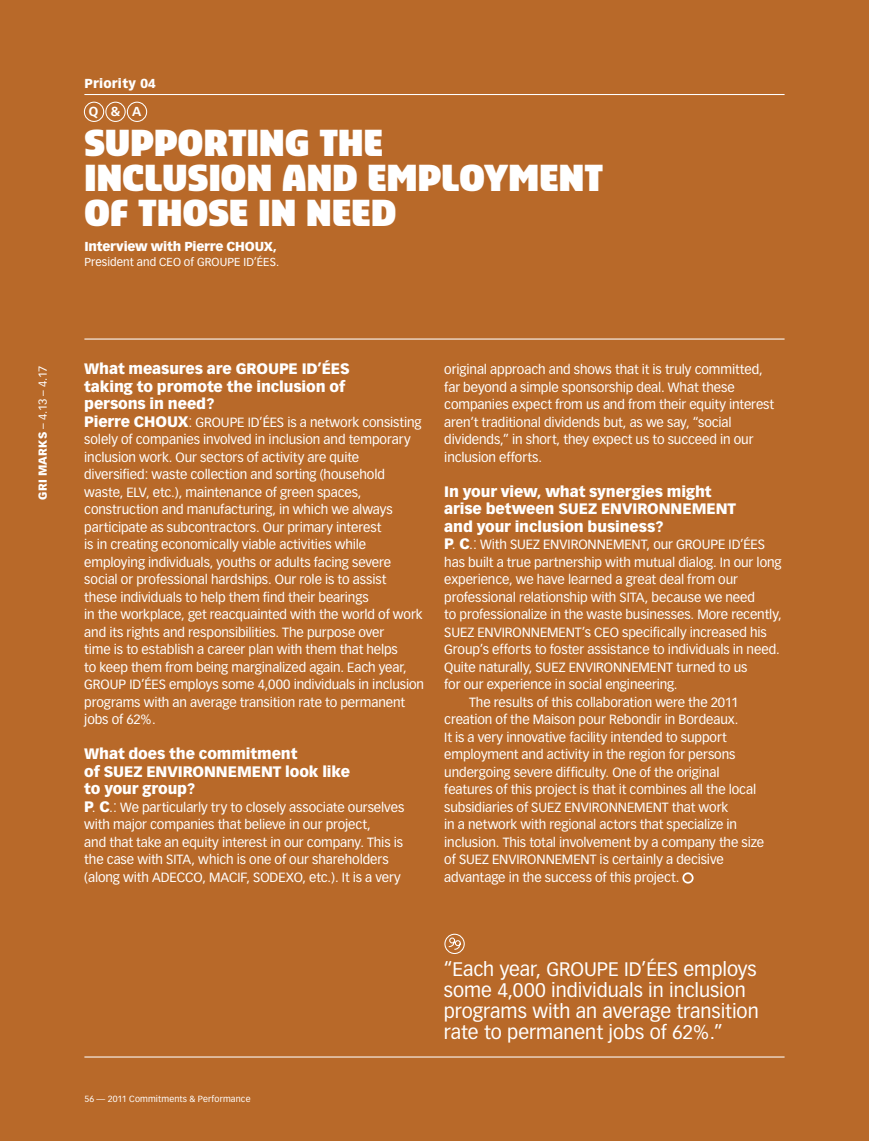
<style>
.page{position:relative;width:869px;height:1141px;background:#fff}
.page>*{position:absolute;margin:0;border:0;box-sizing:border-box;transform-origin:0 0}
.t1{font:900 35px/35px "Sansa Con Pro";letter-spacing:.005em;color:#fff}
.t2{font:19.25px/21px "Vectora LH";color:#fff}
.t3{font:900 14.88px/17.5px "Vectora LH";letter-spacing:-.01em;color:#fff}
.t4{font:13.12px/17.5px "Vectora LH";letter-spacing:-.005em;color:#fff}
.t5{font:900 12.78px "Vectora LH";letter-spacing:-.01em;color:#fff}
.t6{font:900 12.78px "Vectora LH";letter-spacing:.025em;color:#fff}
.t7{font:700 12.78px "Vectora LH";color:#fff}
.t8{font:11.38px "Vectora LH";letter-spacing:.005em;color:#fff}
.t9{font:11.38px "Vectora LT";color:#fff}
.t10{font:8.75px "Vectora LH";letter-spacing:.015em;color:#fff}
.s1{font-weight:900}
.s2{font-weight:900;font-size:14.88px}
.s3{font-weight:300;font-size:14.88px}
</style>
<div class="page">
<div style="left:0;top:0;width:868px;height:1141px;background:#b86929"></div>
<hr style="left:84px;top:1056px;width:700px;height:1px;background:#fff">
<div style="left:682px;top:872px;width:11px;height:12px;border:2px solid #fff;border-radius:50%"></div>
<svg style="left:83px;top:101px;width:65px;height:21px"></svg>
<svg style="left:444px;top:933px;width:21px;height:21px"></svg>
<hr style="left:84px;top:94px;width:700px;height:1px;background:#fff">
<hr style="left:84px;top:339px;width:700px;height:1px;background:#fff">
<p class="t6" style="left:84px;top:79px;width:73px">Priority 04</p>
<p class="t7" style="left:89px;top:106px;width:54px">Q&amp;A</p>
<p class="t1" style="left:84px;top:128px;width:520px">SUPPORTING THE<br>INCLUSION AND EMPLOYMENT<br>OF THOSE IN NEED</p>
<p class="t5" style="left:84px;top:241px;width:194px">Interview with Pierre CHOUX,</p>
<p class="t8" style="left:84px;top:257px;width:196px">President and CEO of GROUPE ID’ÉES.</p>
<p class="t9" style="left:38px;top:500px;width:135px;rotate:-90deg"><span class="s1">GRI MARKS</span> – 4.13 – 4.17</p>
<p class="t3" style="left:84px;top:361px;width:267px">What measures are GROUPE ID’ÉES taking to promote the inclusion of persons in need?</p>
<p class="t4" style="left:84px;top:414px;width:341px"><span class="s2">Pierre CHOUX</span><span class="s3">:</span> GROUPE ID’ÉES is a network consisting solely of companies involved in inclusion and temporary inclusion work. Our sectors of activity are quite diversified: waste collection and sorting (household waste, ELV, etc.), maintenance of green spaces, construction and manufacturing, in which we always participate as subcontractors. Our primary interest<br>is in creating economically viable activities while employing individuals, youths or adults facing severe social or professional hardships. Our role is to assist<br>these individuals to help them find their bearings<br>in the workplace, get reacquainted with the world of work and its rights and responsibilities. The purpose over<br>time is to establish a career plan with them that helps<br>to keep them from being marginalized again. Each year, GROUP ID’ÉES employs some 4,000 individuals in inclusion programs with an average transition rate to permanent jobs of 62%.</p>
<p class="t3" style="left:84px;top:746px;width:267px">What does the commitment<br>of SUEZ ENVIRONNEMENT look like to your group?</p>
<p class="t4" style="left:84px;top:799px;width:321px"><span class="s2">P</span><span class="s3">.</span> <span class="s2">C</span><span class="s3">.:</span> We particularly try to closely associate ourselves with major companies that believe in our project,<br>and that take an equity interest in our company. This is the case with SITA, which is one of our shareholders (along with ADECCO, MACIF, SODEXO, etc.). It is a very</p>
<p class="t4" style="left:444px;top:362px;width:331px">original approach and shows that it is truly committed, far beyond a simple sponsorship deal. What these companies expect from us and from their equity interest aren’t traditional dividends but, as we say, “social dividends,” in short, they expect us to succeed in our inclusion efforts.</p>
<p class="t3" style="left:444px;top:484px;width:293px">In your view, what synergies might arise between SUEZ ENVIRONNEMENT and your inclusion business?</p>
<p class="t4" style="left:444px;top:537px;width:322px"><span class="s2">P</span><span class="s3">.</span> <span class="s2">C</span><span class="s3">.:</span> With SUEZ ENVIRONNEMENT, our GROUPE ID’ÉES</p>
<p class="t4" style="left:444px;top:554px;width:339px">has built a true partnership with mutual dialog. In our long</p>
<p class="t4" style="left:444px;top:572px;width:295px">experience, we have learned a great deal from our</p>
<p class="t4" style="left:444px;top:589px;width:312px">professional relationship with SITA, because we need</p>
<p class="t4" style="left:444px;top:607px;width:339px">to professionalize in the waste businesses. More recently,</p>
<p class="t4" style="left:444px;top:624px;width:324px">SUEZ ENVIRONNEMENT’s CEO specifically increased his</p>
<p class="t4" style="left:444px;top:642px;width:337px">Group’s efforts to foster assistance to individuals in need.</p>
<p class="t4" style="left:444px;top:659px;width:304px">Quite naturally, SUEZ ENVIRONNEMENT turned to us</p>
<p class="t4" style="left:444px;top:677px;width:235px">for our experience in social engineering.</p>
<p class="t4" style="left:469px;top:694px;width:271px">The results of this collaboration were the 2011</p>
<p class="t4" style="left:444px;top:712px;width:295px">creation of the Maison pour Rebondir in Bordeaux.</p>
<p class="t4" style="left:444px;top:729px;width:284px">It is a very innovative facility intended to support</p>
<p class="t4" style="left:444px;top:747px;width:292px">employment and activity in the region for persons</p>
<p class="t4" style="left:444px;top:764px;width:276px">undergoing severe difficulty. One of the original</p>
<p class="t4" style="left:444px;top:782px;width:313px">features of this project is that it combines all the local</p>
<p class="t4" style="left:444px;top:799px;width:285px">subsidiaries of SUEZ ENVIRONNEMENT that work</p>
<p class="t4" style="left:444px;top:817px;width:294px">in a network with regional actors that specialize in</p>
<p class="t4" style="left:444px;top:834px;width:321px">inclusion. This total involvement by a company the size</p>
<p class="t4" style="left:444px;top:852px;width:281px">of SUEZ ENVIRONNEMENT is certainly a decisive</p>
<p class="t4" style="left:444px;top:869px;width:236px">advantage in the success of this project.</p>
<p class="t10" style="left:84px;top:1095px;width:167px">56 — 2011 Commitments &amp; Performance</p>
<p class="t2" style="left:443px;top:960px;width:316px">“Each year, GROUPE ID’ÉES employs some 4,000 individuals in inclusion programs with an average transition rate to permanent jobs of 62%.”</p>
</div>
